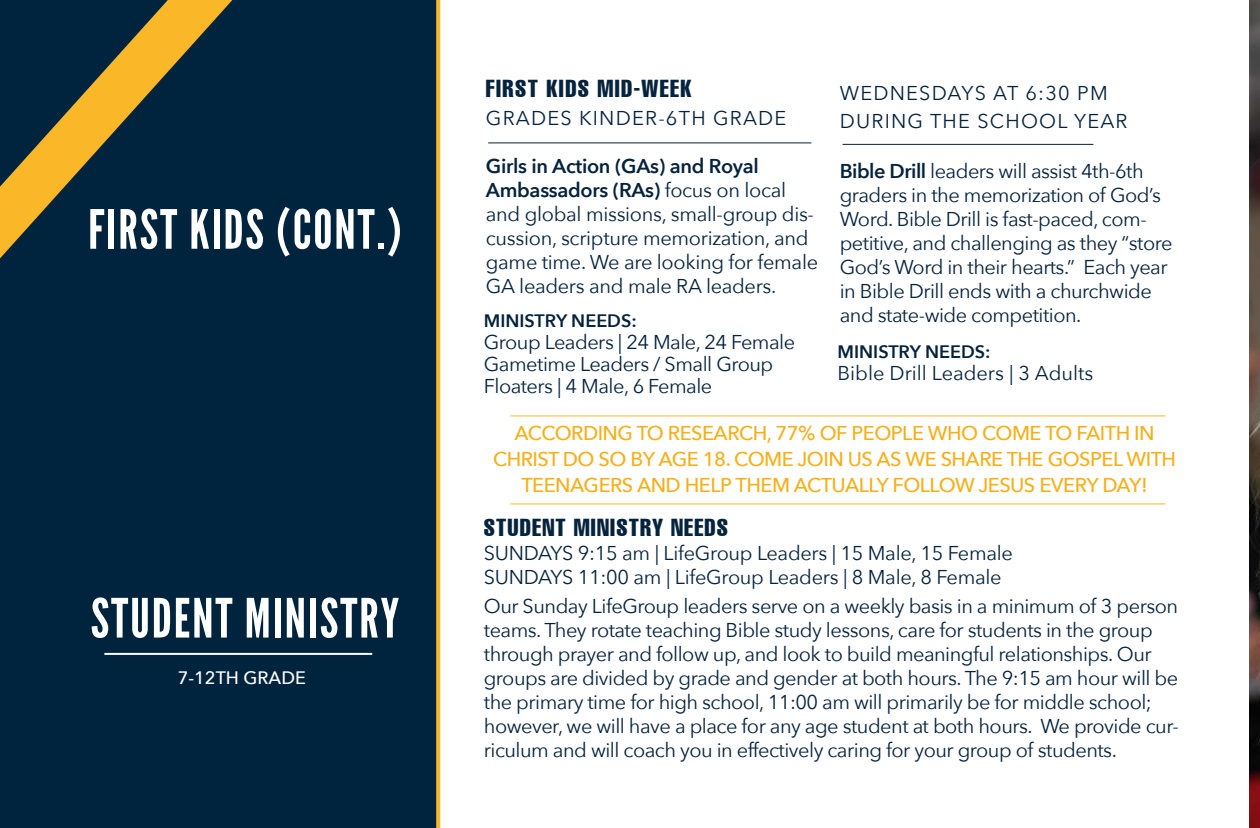
<style>
.page{position:relative;width:1260px;height:828px;background:#fff}
.page>*{position:absolute;margin:0;border:0;box-sizing:border-box;transform-origin:0 0}
.t1{font:54px "League Gothic";letter-spacing:.035em;color:#fff}
.LIGHT{font:extra-condensed 24px "Helvetica";letter-spacing:.05em;color:#05233d}
.BLACK{font:extra-condensed 24px "Helvetica";letter-spacing:.06em;color:#05233d}
.LIGHT-2{font:20px/24px "Avenir Next";letter-spacing:-.025em;color:#05233d}
.DARK{font:20px/24px "Avenir Next";letter-spacing:-.025em;color:#05233d}
.Red{font:500 20px/26px "Avenir Next";letter-spacing:-.025em;color:#f6af19;text-align:center}
.BLACK-2{font:20px "Avenir Next";letter-spacing:.06em;color:#05233d}
.DARK-2{font:600 20px "Avenir Next";letter-spacing:-.015em;color:#05233d}
.DARK-3{font:20px "Avenir Next";color:#05233d}
.DARK-4{font:600 18px "Avenir Next";color:#05233d}
.LIGHT-3{font:500 18px "Avenir Next";color:#fff}
.s1{font-weight:600}
</style>
<div class="page">
<img style="left:1250px;top:0;width:10px;height:828px">
<div style="left:0;top:0;width:440px;height:828px;background:#00243e"></div>
<hr style="left:104px;top:653px;width:268px;height:2px;background:#fff">
<svg style="left:0;top:0;width:314px;height:336px"></svg>
<hr style="left:510px;top:503px;width:656px;height:1px;background:#fab727">
<hr style="left:510px;top:415px;width:656px;height:1px;background:#fab727">
<hr style="left:488px;top:142px;width:323px;height:1px;background:#05233d">
<hr style="left:843px;top:144px;width:250px;height:1px;background:#05233d">
<p class="t1" style="left:88px;top:197px;width:315px">FIRST KIDS (CONT.)</p>
<p class="t1" style="left:91px;top:586px;width:310px">STUDENT MINISTRY</p>
<p class="LIGHT-3" style="left:178px;top:663px;width:130px">7-12TH GRADE</p>
<p class="BLACK" style="left:486px;top:74px;width:207px">FIRST KIDS MID-WEEK</p>
<p class="BLACK-2" style="left:486px;top:102px;width:302px">GRADES KINDER-6TH GRADE</p>
<p class="DARK-2" style="left:486px;top:148px;width:274px">Girls in Action (GAs) and Royal</p>
<p class="DARK" style="left:486px;top:177px;width:334px"><span class="s1">Ambassadors (RAs)</span> focus on local and global missions, small-group dis&shy;cussion, scripture memorization, and game time. We are looking for female GA leaders and male RA leaders.</p>
<p class="DARK-4" style="left:484px;top:305px;width:154px">MINISTRY NEEDS:</p>
<p class="DARK" style="left:484px;top:329px;width:313px">Group Leaders | 24 Male, 24 Female</p>
<p class="DARK" style="left:484px;top:352px;width:291px;line-height:22px">Gametime Leaders / Small Group<br>Floaters | 4 Male, 6 Female</p>
<p class="BLACK-2" style="left:840px;top:76px;width:270px">WEDNESDAYS AT 6:30 PM</p>
<p class="BLACK-2" style="left:840px;top:104px;width:289px">DURING THE SCHOOL YEAR</p>
<p class="DARK" style="left:840px;top:158px;width:334px"><span class="s1">Bible Drill</span> leaders will assist 4th-6th graders in the memorization of God’s Word. Bible Drill is fast-paced, com&shy;petitive, and challenging as they “store God’s Word in their hearts.” Each year in Bible Drill ends with a churchwide and state-wide competition.</p>
<p class="DARK-4" style="left:838px;top:337px;width:154px">MINISTRY NEEDS:</p>
<p class="DARK-3" style="left:838px;top:357px;width:257px">Bible Drill Leaders | 3 Adults</p>
<p class="Red" style="left:493px;top:420px;width:685px">ACCORDING TO RESEARCH, 77% OF PEOPLE WHO COME TO FAITH IN<br>CHRIST DO SO BY AGE 18. COME JOIN US AS WE SHARE THE GOSPEL WITH<br>TEENAGERS AND HELP THEM ACTUALLY FOLLOW JESUS EVERY DAY!</p>
<p class="LIGHT" style="left:484px;top:512px;width:246px">STUDENT MINISTRY NEEDS</p>
<p class="LIGHT-2" style="left:484px;top:540px;width:531px">SUNDAYS 9:15 am | LifeGroup Leaders | 15 Male, 15 Female</p>
<p class="LIGHT-2" style="left:484px;top:564px;width:519px">SUNDAYS 11:00 am | LifeGroup Leaders | 8 Male, 8 Female</p>
<p class="LIGHT-2" style="left:484px;top:593px;width:697px">Our Sunday LifeGroup leaders serve on a weekly basis in a minimum of 3 person teams. They rotate teaching Bible study lessons, care for students in the group through prayer and follow up, and look to build meaningful relationships. Our groups are divided by grade and gender at both hours. The 9:15 am hour will be the primary time for high school, 11:00 am will primarily be for middle school; however, we will have a place for any age student at both hours. We provide cur&shy;riculum and will coach you in effectively caring for your group of students.</p>
</div>
